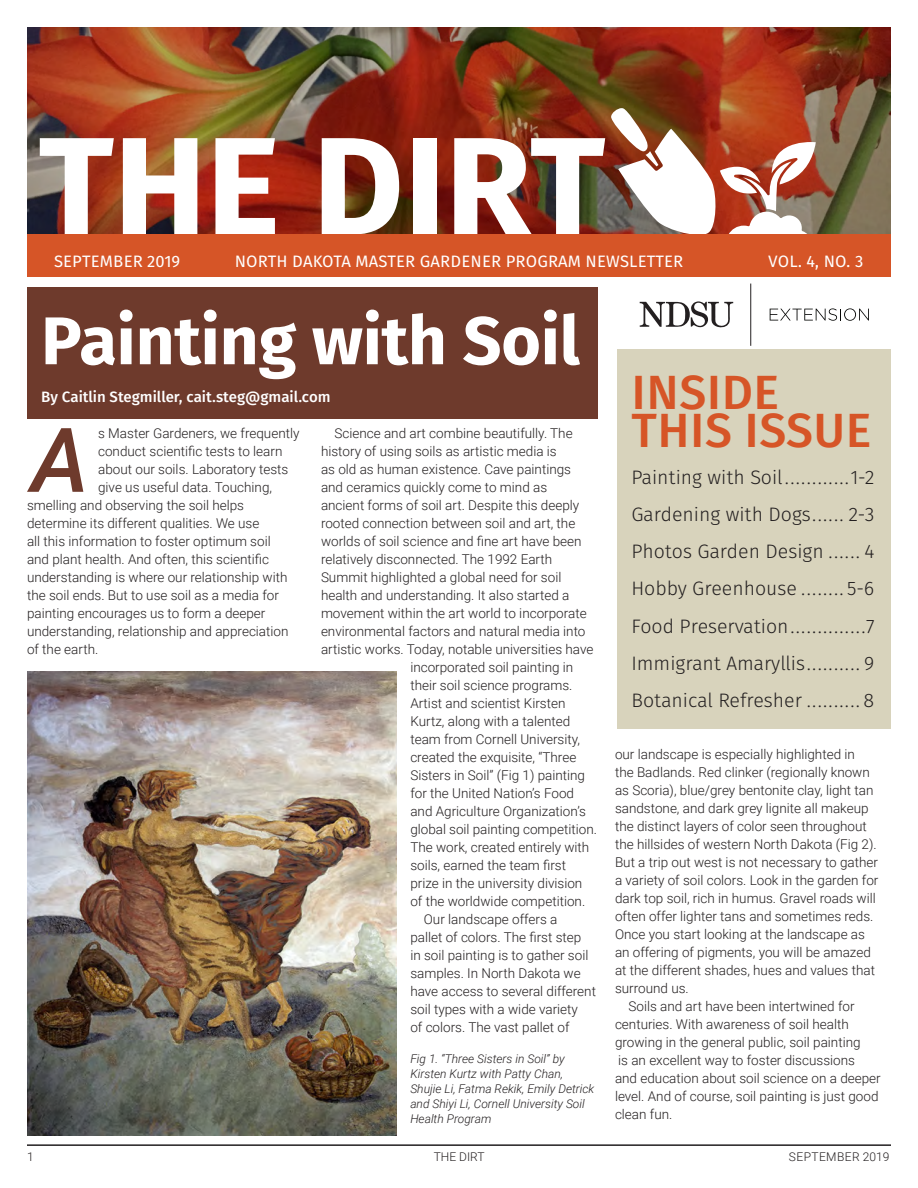
<style>
.page{position:relative;width:918px;height:1188px;background:#fff}
.page>*{position:absolute;margin:0;border:0;box-sizing:border-box;transform-origin:0 0}
.t1{font:700 139.2px "Fira Sans OT";color:#fff}
.Body_Text{font:italic 500 89.4px "Roboto";color:#6e3a2c}
.t2{font:700 67.5px "Fira Sans OT";color:#fff}
.t3{font:48px/38.1px "Fira Sans OT Medium";letter-spacing:.01em;color:#d65527}
.t4{font:19.5px "Fira Sans OT Light";color:#231f20}
.Body_Text-2{font:16.5px "Fira Sans OT";letter-spacing:.01em;color:#fff}
.Body_Text-3{font:15px "Fira Sans OT Medium";color:#fff}
.Body_Text-4{font:300 13.5px/18px "Roboto";color:#231f20}
.Photo_Cpation{font:italic 300 12px/15px "Roboto";color:#231f20}
.t5{font:300 12px "Roboto";letter-spacing:.02em;color:#231f20}
</style>
<div class="page">
<hr style="left:27px;top:1144px;width:864px;height:2px;background:#231f20">
<img style="left:27px;top:27px;width:864px;height:207px">
<div style="left:27px;top:287px;width:570px;height:132px;background:#6e3a2c"></div>
<svg style="left:640px;top:301px;width:93px;height:27px"></svg>
<hr style="left:750px;top:284px;width:1px;height:62px;background:#231f20">
<svg style="left:770px;top:308px;width:99px;height:13px"></svg>
<svg style="left:611px;top:108px;width:205px;height:126px"></svg>
<div style="left:27px;top:234px;width:864px;height:42px;background:#d65527"></div>
<div style="left:617px;top:350px;width:274px;height:379px;background:#d8d3bc"></div>
<img style="left:27px;top:672px;width:370px;height:464px">
<p class="t1" style="left:39px;top:89px;width:568px">THE DIRT</p>
<p class="Body_Text-2" style="left:54px;top:250px;width:128px">SEPTEMBER 2019</p>
<p class="Body_Text-2" style="left:235px;top:250px;width:450px">NORTH DAKOTA MASTER GARDENER PROGRAM NEWSLETTER</p>
<p class="Body_Text-2" style="left:768px;top:250px;width:97px">VOL. 4, NO. 3</p>
<p class="t2" style="left:41px;top:293px;width:540px">Painting with Soil</p>
<p class="Body_Text-3" style="left:41px;top:386px;width:291px">By Caitlin Stegmiller, cait.steg@gmail.com</p>
<p class="Body_Text" style="left:31px;top:397px;width:60px">A</p>
<p class="Body_Text-4" style="left:98px;top:424px;width:203px">s Master Gardeners, we frequently</p>
<p class="Body_Text-4" style="left:98px;top:442px;width:186px">conduct scientific tests to learn</p>
<p class="Body_Text-4" style="left:98px;top:459px;width:192px">about our soils. Laboratory tests</p>
<p class="Body_Text-4" style="left:98px;top:477px;width:175px">give us useful data. Touching,</p>
<p class="Body_Text-4" style="left:27px;top:495px;width:219px">smelling and observing the soil helps</p>
<p class="Body_Text-4" style="left:27px;top:513px;width:234px">determine its different qualities. We use</p>
<p class="Body_Text-4" style="left:27px;top:531px;width:245px">all this information to foster optimum soil</p>
<p class="Body_Text-4" style="left:27px;top:549px;width:243px">and plant health. And often, this scientific</p>
<p class="Body_Text-4" style="left:27px;top:567px;width:262px">understanding is where our relationship with</p>
<p class="Body_Text-4" style="left:27px;top:585px;width:253px">the soil ends. But to use soil as a media for</p>
<p class="Body_Text-4" style="left:27px;top:603px;width:240px">painting encourages us to form a deeper</p>
<p class="Body_Text-4" style="left:27px;top:621px;width:263px">understanding, relationship and appreciation</p>
<p class="Body_Text-4" style="left:27px;top:639px;width:73px">of the earth.</p>
<p class="Body_Text-4" style="left:335px;top:423px;width:240px">Science and art combine beautifully. The</p>
<p class="Body_Text-4" style="left:321px;top:441px;width:237px">history of using soils as artistic media is</p>
<p class="Body_Text-4" style="left:321px;top:459px;width:252px">as old as human existence. Cave paintings</p>
<p class="Body_Text-4" style="left:321px;top:477px;width:228px">and ceramics quickly come to mind as</p>
<p class="Body_Text-4" style="left:321px;top:495px;width:260px">ancient forms of soil art. Despite this deeply</p>
<p class="Body_Text-4" style="left:321px;top:513px;width:256px">rooted connection between soil and art, the</p>
<p class="Body_Text-4" style="left:321px;top:531px;width:262px">worlds of soil science and fine art have been</p>
<p class="Body_Text-4" style="left:321px;top:549px;width:233px">relatively disconnected. The 1992 Earth</p>
<p class="Body_Text-4" style="left:321px;top:567px;width:242px">Summit highlighted a global need for soil</p>
<p class="Body_Text-4" style="left:321px;top:585px;width:250px">health and understanding. It also started a</p>
<p class="Body_Text-4" style="left:321px;top:603px;width:267px">movement within the art world to incorporate</p>
<p class="Body_Text-4" style="left:321px;top:621px;width:266px">environmental factors and natural media into</p>
<p class="Body_Text-4" style="left:321px;top:639px;width:274px">artistic works. Today, notable universities have</p>
<p class="Body_Text-4" style="left:410px;top:657px;width:165px">incorporated soil painting in</p>
<p class="Body_Text-4" style="left:410px;top:675px;width:164px">their soil science programs.</p>
<p class="Body_Text-4" style="left:410px;top:693px;width:157px">Artist and scientist Kirsten</p>
<p class="Body_Text-4" style="left:410px;top:711px;width:161px">Kurtz, along with a talented</p>
<p class="Body_Text-4" style="left:410px;top:729px;width:171px">team from Cornell University,</p>
<p class="Body_Text-4" style="left:410px;top:747px;width:167px">created the exquisite, “Three</p>
<p class="Body_Text-4" style="left:410px;top:765px;width:176px">Sisters in Soil” (Fig 1) painting</p>
<p class="Body_Text-4" style="left:410px;top:783px;width:165px">for the United Nation’s Food</p>
<p class="Body_Text-4" style="left:410px;top:801px;width:177px">and Agriculture Organization’s</p>
<p class="Body_Text-4" style="left:410px;top:819px;width:188px">global soil painting competition.</p>
<p class="Body_Text-4" style="left:410px;top:837px;width:180px">The work, created entirely with</p>
<p class="Body_Text-4" style="left:410px;top:855px;width:157px">soils, earned the team first</p>
<p class="Body_Text-4" style="left:410px;top:873px;width:174px">prize in the university division</p>
<p class="Body_Text-4" style="left:410px;top:891px;width:176px">of the worldwide competition.</p>
<p class="Body_Text-4" style="left:410px;top:909px;width:187px;text-indent:14px">Our landscape offers a<br>pallet of colors. The first step<br>in soil painting is to gather soil samples. In North Dakota we have access to several different soil types with a wide variety<br>of colors. The vast pallet of</p>
<p class="Photo_Cpation" style="left:410px;top:1051px;width:186px">Fig 1. “Three Sisters in Soil” by<br>Kirsten Kurtz with Patty Chan,<br>Shujie Li, Fatma Rekik, Emily Detrick and Shiyi Li, Cornell University Soil<br>Health Program</p>
<p class="t3" style="left:632px;top:376px;width:241px">INSIDE<br>THIS ISSUE</p>
<p class="t4" style="left:631px;top:463px;width:245px">Painting with Soil............1-2</p>
<p class="t4" style="left:631px;top:501px;width:245px">Gardening with Dogs...... 2-3</p>
<p class="t4" style="left:631px;top:538px;width:245px">Photos Garden Design ...... 4</p>
<p class="t4" style="left:631px;top:575px;width:245px">Hobby Greenhouse ........ 5-6</p>
<p class="t4" style="left:631px;top:612px;width:245px">Food Preservation..............7</p>
<p class="t4" style="left:631px;top:649px;width:245px">Immigrant Amaryllis.......... 9</p>
<p class="t4" style="left:631px;top:686px;width:245px">Botanical Refresher .......... 8</p>
<p class="Body_Text-4" style="left:615px;top:745px;width:265px">our landscape is especially highlighted in<br>the Badlands. Red clinker (regionally known as Scoria), blue/grey bentonite clay, light tan sandstone, and dark grey lignite all makeup the distinct layers of color seen throughout the hillsides of western North Dakota (Fig 2).<br>But a trip out west is not necessary to gather a variety of soil colors. Look in the garden for dark top soil, rich in humus. Gravel roads will often offer lighter tans and sometimes reds.<br>Once you start looking at the landscape as an offering of pigments, you will be amazed at the different shades, hues and values that surround us.</p>
<p class="Body_Text-4" style="left:615px;top:997px;width:267px;text-indent:14px">Soils and art have been intertwined for centuries. With awareness of soil health growing in the general public, soil painting<br>is an excellent way to foster discussions<br>and education about soil science on a deeper level. And of course, soil painting is just good clean fun.</p>
<p class="t5" style="left:27px;top:1149px;width:8px">1</p>
<p class="t5" style="left:434px;top:1149px;width:52px">THE DIRT</p>
<p class="t5" style="left:789px;top:1149px;width:102px">SEPTEMBER 2019</p>
</div>
